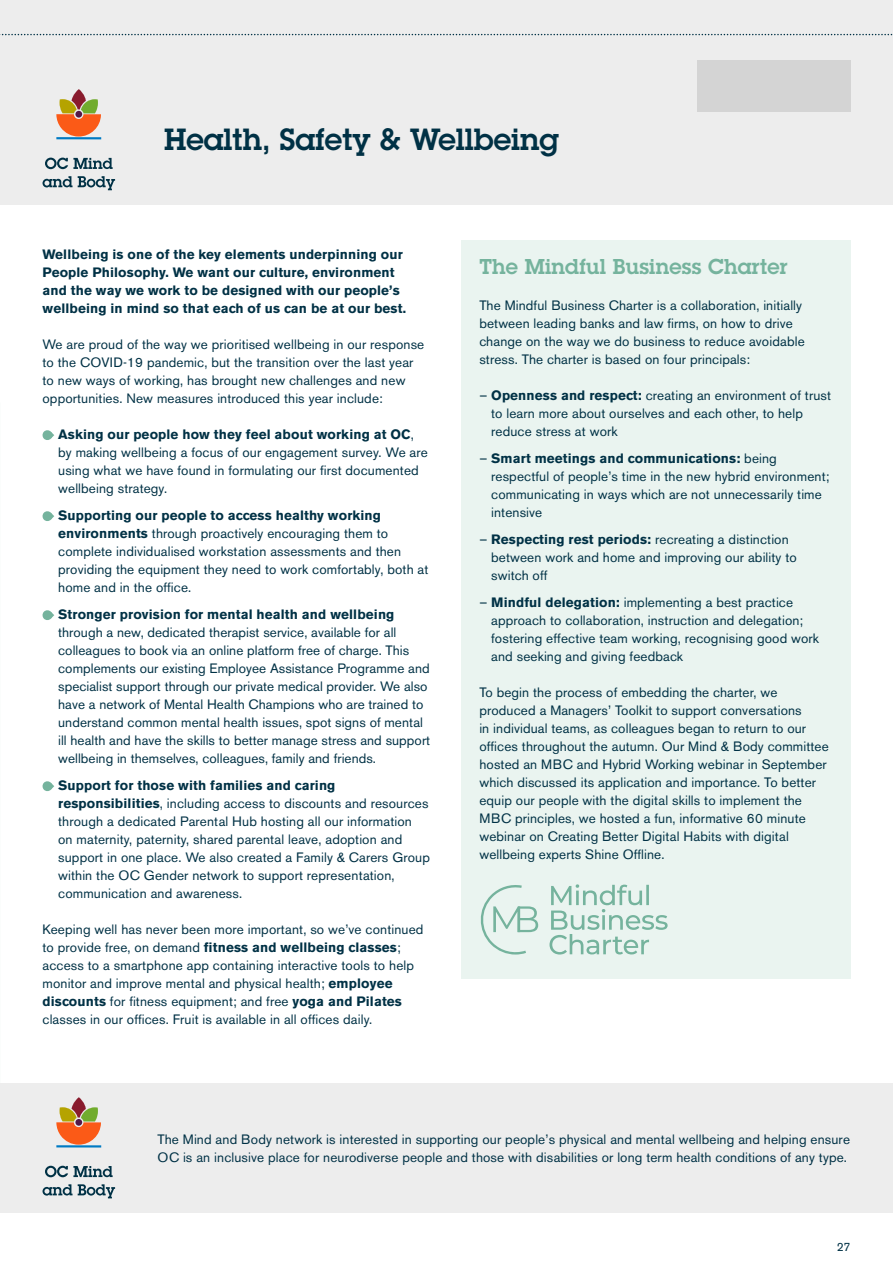
<style>
.page{position:relative;width:893px;height:1263px;background:#fff}
.page>*{position:absolute;margin:0;border:0;box-sizing:border-box;transform-origin:0 0}
.t1{font:600 30px "ITC Lubalinfor OC";color:#003145}
.t2{font:600 21px "ITC Lubalinfor OC";letter-spacing:.01em;color:#75b39d}
.t3{font:13.5px/18px "Akzidenz Grotesk BE";letter-spacing:.01em;color:#003145}
.t4{font:700 13.5px/18px "Akzidenz Grotesk BE";letter-spacing:.01em;color:#003145}
.t5{font:12px "Akzidenz Grotesk BE";color:#003145}
.s1{font-weight:700}
</style>
<div class="page">
<div style="left:0;top:0;width:893px;height:205px;background:#ededed"></div>
<svg style="left:0;top:34px;width:893px;height:1px"></svg>
<svg style="left:42px;top:430px;width:12px;height:10px"></svg>
<svg style="left:42px;top:511px;width:12px;height:10px"></svg>
<svg style="left:42px;top:610px;width:12px;height:10px"></svg>
<svg style="left:42px;top:781px;width:12px;height:10px"></svg>
<div style="left:461px;top:241px;width:389px;height:738px;background:#eaf4f0"></div>
<svg style="left:480px;top:885px;width:58px;height:69px"></svg>
<svg style="left:549px;top:884px;width:119px;height:70px"></svg>
<div style="left:697px;top:61px;width:153px;height:51px;background:#d4d4d4"></div>
<div style="left:0;top:1083px;width:893px;height:130px;background:#ededed"></div>
<hr style="left:56px;top:1145px;width:45px;height:2px;background:#007ac3">
<svg style="left:56px;top:1097px;width:45px;height:48px"></svg>
<div style="left:75px;top:1119px;width:7px;height:7px;background:#531948;border-radius:50%"></div>
<svg style="left:45px;top:1166px;width:68px;height:11px"></svg>
<svg style="left:43px;top:1184px;width:72px;height:14px"></svg>
<hr style="left:56px;top:137px;width:45px;height:2px;background:#007ac3">
<svg style="left:56px;top:89px;width:45px;height:48px"></svg>
<div style="left:75px;top:111px;width:7px;height:7px;background:#531948;border-radius:50%"></div>
<svg style="left:45px;top:158px;width:68px;height:11px"></svg>
<svg style="left:43px;top:176px;width:72px;height:14px"></svg>
<h1 class="t1" style="left:164px;top:120px;width:396px">Health, Safety &amp; Wellbeing</h1>
<p class="t4" style="left:43px;top:245px;width:365px">Wellbeing is one of the key elements underpinning our People Philosophy. We want our culture, environment and the way we work to be designed with our people’s wellbeing in mind so that each of us can be at our best.</p>
<p class="t3" style="left:43px;top:335px;width:383px">We are proud of the way we prioritised wellbeing in our response to the COVID-19 pandemic, but the transition over the last year to new ways of working, has brought new challenges and new opportunities. New measures introduced this year include:</p>
<p class="t3" style="left:58px;top:425px;width:371px"><span class="s1">Asking our people how they feel about working at OC</span>, by making wellbeing a focus of our engagement survey. We are using what we have found in formulating our first documented wellbeing strategy.</p>
<p class="t3" style="left:58px;top:506px;width:372px"><span class="s1">Supporting our people to access healthy working environments</span> through proactively encouraging them to complete individualised workstation assessments and then providing the equipment they need to work comfortably, both at home and in the office.</p>
<p class="t4" style="left:58px;top:605px;width:338px">Stronger provision for mental health and wellbeing</p>
<p class="t3" style="left:58px;top:623px;width:374px">through a new, dedicated therapist service, available for all colleagues to book via an online platform free of charge. This complements our existing Employee Assistance Programme and specialist support through our private medical provider. We also have a network of Mental Health Champions who are trained to understand common mental health issues, spot signs of mental ill health and have the skills to better manage stress and support wellbeing in themselves, colleagues, family and friends.</p>
<p class="t3" style="left:58px;top:776px;width:373px"><span class="s1">Support for those with families and caring responsibilities</span>, including access to discounts and resources through a dedicated Parental Hub hosting all our information<br>on maternity, paternity, shared parental leave, adoption and support in one place. We also created a Family &amp; Carers Group within the OC Gender network to support representation, communication and awareness.</p>
<p class="t3" style="left:43px;top:920px;width:382px">Keeping well has never been more important, so we’ve continued to provide free, on demand <span class="s1">fitness and wellbeing classes</span>; access to a smartphone app containing interactive tools to help monitor and improve mental and physical health; <span class="s1">employee discounts</span> for fitness equipment; and free <span class="s1">yoga and Pilates </span>classes in our offices. Fruit is available in all offices daily.</p>
<h2 class="t2" style="left:479px;top:252px;width:310px">The Mindful Business Charter</h2>
<p class="t3" style="left:479px;top:296px;width:327px">The Mindful Business Charter is a collaboration, initially between leading banks and law firms, on how to drive change on the way we do business to reduce avoidable stress. The charter is based on four principals:</p>
<p class="t3" style="left:491px;top:386px;width:341px;text-indent:-12px">– <span class="s1">Openness and respect:</span> creating an environment of trust to learn more about ourselves and each other, to help reduce stress at work</p>
<p class="t3" style="left:491px;top:449px;width:340px;text-indent:-12px">– <span class="s1">Smart meetings and communications:</span> being respectful of people’s time in the new hybrid environment; communicating in ways which are not unnecessarily time intensive</p>
<p class="t3" style="left:491px;top:530px;width:307px;text-indent:-12px">– <span class="s1">Respecting rest periods:</span> recreating a distinction between work and home and improving our ability to switch off</p>
<p class="t3" style="left:491px;top:593px;width:329px;text-indent:-12px">– <span class="s1">Mindful delegation:</span> implementing a best practice approach to collaboration, instruction and delegation; fostering effective team working, recognising good work and seeking and giving feedback</p>
<p class="t3" style="left:479px;top:683px;width:351px">To begin the process of embedding the charter, we produced a Managers’ Toolkit to support conversations<br>in individual teams, as colleagues began to return to our offices throughout the autumn. Our Mind &amp; Body committee hosted an MBC and Hybrid Working webinar in September which discussed its application and importance. To better equip our people with the digital skills to implement the MBC principles, we hosted a fun, informative 60 minute webinar on Creating Better Digital Habits with digital wellbeing experts Shine Offline.</p>
<p class="t3" style="left:158px;top:1130px;width:694px">The Mind and Body network is interested in supporting our people’s physical and mental wellbeing and helping ensure<br>OC is an inclusive place for neurodiverse people and those with disabilities or long term health conditions of any type.</p>
<p class="t5" style="left:837px;top:1239px;width:15px">27</p>
</div>
